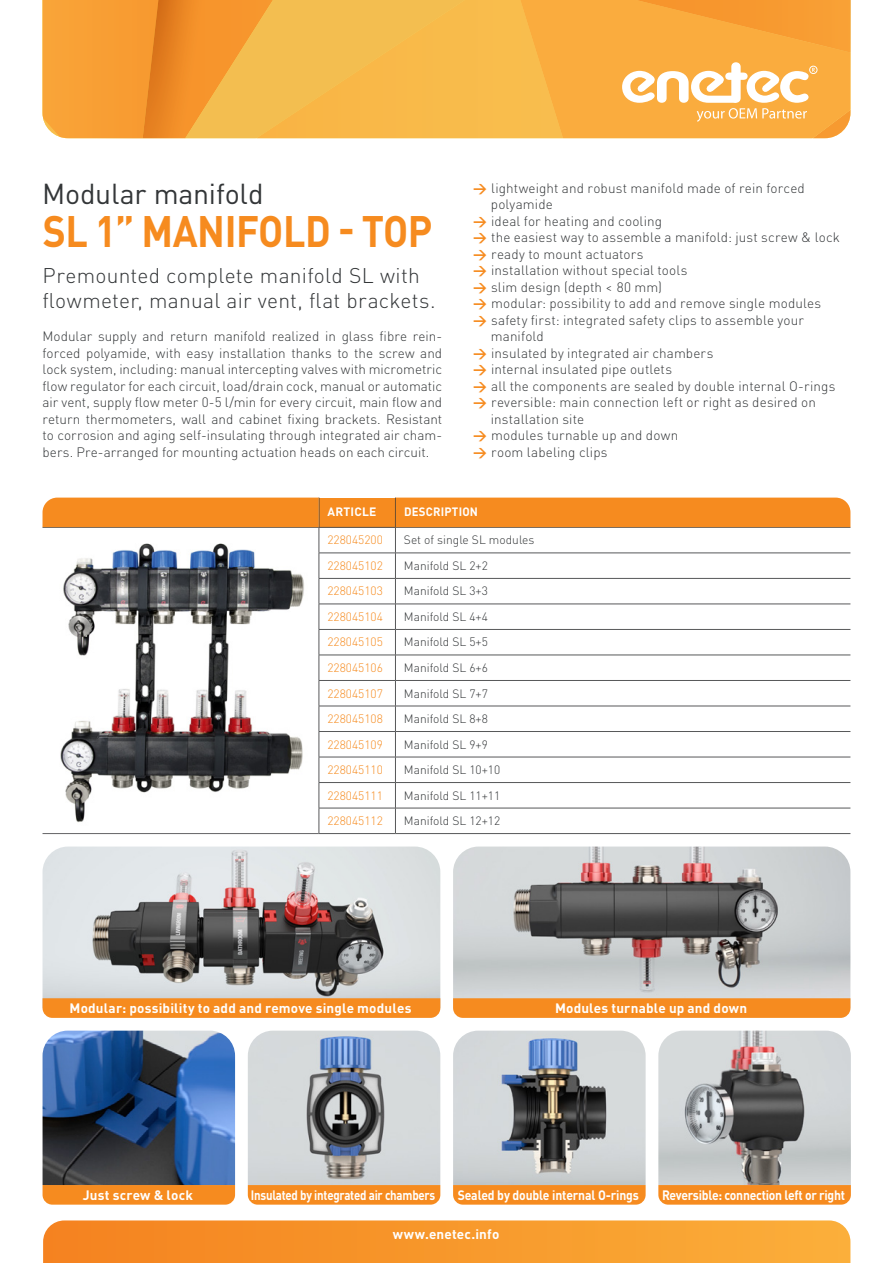
<style>
.page{position:relative;width:893px;height:1263px;background:#fff}
.page>*{position:absolute;margin:0;border:0;box-sizing:border-box;transform-origin:0 0}
.t1{font:700 43.5px "DIN Pro";letter-spacing:-.01em;color:#f68b1f;scale:.9 1}
.t2{font:28.5px "DIN Pro";letter-spacing:-.01em;color:#333638}
.t3{font:300 21px/25.5px "DIN Pro";letter-spacing:.015em;color:#333638}
.t4{font:300 13.5px/16.5px "DIN Pro";letter-spacing:.01em;color:#333638}
.t5{font:700 13.5px "DIN Pro";letter-spacing:.01em;color:#fff}
.t6{font:700 13.5px "DIN Pro";letter-spacing:-.02em;color:#fff;scale:.85 1}
.t7{font:700 13.5px "DIN Pro";letter-spacing:-.02em;color:#fff;scale:.9 1}
.t8{font:700 13.5px "DIN Pro";letter-spacing:-.01em;color:#fff;scale:.9 1}
.t9{font:300 12px "DIN Pro";color:#333638}
.t10{font:300 12px "DIN Pro";color:#f68b1f}
.t11{font:700 12px "DIN Pro";letter-spacing:.02em;color:#fff;scale:.95 1}
.t12{font:700 12px "DIN Pro";letter-spacing:.02em;color:#fff}
.s1{font-weight:700;color:#f68b1f}
</style>
<div class="page">
<svg style="left:43px;top:0;width:579px;height:138px;background:#f6ae41"></svg>
<svg style="left:43px;top:1220px;width:807px;height:43px;background:#f7992f"></svg>
<svg style="left:622px;top:0;width:228px;height:138px;background:#fab353"></svg>
<div style="left:319px;top:498px;width:76px;height:29px;background:#f68b1f"></div>
<hr style="left:43px;top:833px;width:276px;height:1px;background:#636366">
<hr style="left:319px;top:527px;width:76px;height:1px;background:#575859">
<hr style="left:319px;top:553px;width:76px;height:1px;background:#575859">
<hr style="left:319px;top:578px;width:76px;height:1px;background:#575859">
<hr style="left:319px;top:604px;width:76px;height:1px;background:#575859">
<hr style="left:319px;top:629px;width:76px;height:1px;background:#575859">
<hr style="left:319px;top:655px;width:76px;height:1px;background:#575859">
<hr style="left:319px;top:680px;width:76px;height:1px;background:#575859">
<hr style="left:319px;top:706px;width:76px;height:1px;background:#575859">
<hr style="left:319px;top:731px;width:76px;height:1px;background:#575859">
<hr style="left:319px;top:757px;width:76px;height:1px;background:#575859">
<hr style="left:319px;top:782px;width:76px;height:1px;background:#575859">
<hr style="left:319px;top:808px;width:76px;height:1px;background:#575859">
<hr style="left:319px;top:833px;width:76px;height:1px;background:#575859">
<hr style="left:395px;top:833px;width:455px;height:1px;background:#575859">
<svg style="left:43px;top:498px;width:277px;height:335px"></svg>
<svg style="left:395px;top:498px;width:455px;height:335px"></svg>
<div style="left:43px;top:1185px;width:192px;height:19px;background:#f68b1f"></div>
<img style="left:43px;top:1031px;width:192px;height:154px">
<div style="left:248px;top:1185px;width:192px;height:19px;background:#f68b1f"></div>
<img style="left:248px;top:1031px;width:192px;height:154px">
<svg style="left:453px;top:1185px;width:193px;height:19px;background:#f58c22"></svg>
<img style="left:453px;top:1031px;width:193px;height:154px">
<div style="left:658px;top:1185px;width:193px;height:19px;background:#f68b1f"></div>
<img style="left:658px;top:1031px;width:193px;height:154px">
<img style="left:43px;top:846px;width:397px;height:152px">
<svg style="left:43px;top:998px;width:397px;height:20px;background:#f58d23"></svg>
<img style="left:453px;top:846px;width:397px;height:152px">
<svg style="left:453px;top:998px;width:397px;height:20px;background:#f58d23"></svg>
<h2 class="t2" style="left:42px;top:171px;width:223px">Modular manifold</h2>
<h1 class="t1" style="left:43px;top:195px;width:434px">SL 1” MANIFOLD - TOP</h1>
<h3 class="t3" style="left:43px;top:261px;width:395px">Premounted complete manifold SL with flowmeter, manual air vent, flat brackets.</h3>
<p class="t4" style="left:43px;top:327px;width:401px;text-align:justify">Modular supply and return manifold realized in glass fibre rein&shy;forced polyamide, with easy installation thanks to the screw and lock system, including: manual intercepting valves with micrometric flow regulator for each circuit, load/drain cock, manual or automatic air vent, supply flow meter 0-5 l/min for every circuit, main flow and return thermometers, wall and cabinet fixing brackets. Resistant to corrosion and aging self-insulating through integrated air cham&shy;bers. Pre-arranged for mounting actuation heads on each circuit.</p>
<p class="t4" style="left:491px;top:179px;width:316px;text-indent:-18px"><span class="s1">→</span> lightweight and robust manifold made of rein forced polyamide</p>
<p class="t4" style="left:473px;top:211px;width:191px"><span class="s1">→</span> ideal for heating and cooling</p>
<p class="t4" style="left:473px;top:228px;width:368px"><span class="s1">→</span> the easiest way to assemble a manifold: just screw &amp; lock</p>
<p class="t4" style="left:473px;top:244px;width:172px"><span class="s1">→</span> ready to mount actuators</p>
<p class="t4" style="left:473px;top:261px;width:216px"><span class="s1">→</span> installation without special tools</p>
<p class="t4" style="left:473px;top:277px;width:191px"><span class="s1">→</span> slim design (depth &lt; 80 mm)</p>
<p class="t4" style="left:473px;top:294px;width:350px"><span class="s1">→</span> modular: possibility to add and remove single modules</p>
<p class="t4" style="left:491px;top:310px;width:315px;text-indent:-18px"><span class="s1">→</span> safety first: integrated safety clips to assemble your manifold</p>
<p class="t4" style="left:473px;top:343px;width:242px"><span class="s1">→</span> insulated by integrated air chambers</p>
<p class="t4" style="left:473px;top:360px;width:200px"><span class="s1">→</span> internal insulated pipe outlets</p>
<p class="t4" style="left:473px;top:376px;width:364px"><span class="s1">→</span> all the components are sealed by double internal O-rings</p>
<p class="t4" style="left:491px;top:393px;width:327px;text-indent:-18px"><span class="s1">→</span> reversible: main connection left or right as desired on installation site</p>
<p class="t4" style="left:473px;top:426px;width:207px"><span class="s1">→</span> modules turnable up and down</p>
<p class="t4" style="left:473px;top:442px;width:136px"><span class="s1">→</span> room labeling clips</p>
<p class="t12" style="left:328px;top:502px;width:50px">ARTICLE</p>
<p class="t11" style="left:404px;top:502px;width:79px">DESCRIPTION</p>
<p class="t10" style="left:327px;top:531px;width:57px">228045200</p>
<p class="t9" style="left:404px;top:531px;width:132px">Set of single SL modules</p>
<p class="t10" style="left:327px;top:556px;width:57px">228045102</p>
<p class="t9" style="left:404px;top:556px;width:85px">Manifold SL 2+2</p>
<p class="t10" style="left:327px;top:582px;width:57px">228045103</p>
<p class="t9" style="left:404px;top:582px;width:85px">Manifold SL 3+3</p>
<p class="t10" style="left:327px;top:607px;width:57px">228045104</p>
<p class="t9" style="left:404px;top:607px;width:85px">Manifold SL 4+4</p>
<p class="t10" style="left:327px;top:633px;width:57px">228045105</p>
<p class="t9" style="left:404px;top:633px;width:85px">Manifold SL 5+5</p>
<p class="t10" style="left:327px;top:658px;width:57px">228045106</p>
<p class="t9" style="left:404px;top:658px;width:85px">Manifold SL 6+6</p>
<p class="t10" style="left:327px;top:684px;width:57px">228045107</p>
<p class="t9" style="left:404px;top:684px;width:85px">Manifold SL 7+7</p>
<p class="t10" style="left:327px;top:709px;width:57px">228045108</p>
<p class="t9" style="left:404px;top:709px;width:85px">Manifold SL 8+8</p>
<p class="t10" style="left:327px;top:735px;width:57px">228045109</p>
<p class="t9" style="left:404px;top:735px;width:85px">Manifold SL 9+9</p>
<p class="t10" style="left:327px;top:760px;width:57px">228045110</p>
<p class="t9" style="left:404px;top:760px;width:98px">Manifold SL 10+10</p>
<p class="t10" style="left:327px;top:786px;width:57px">228045111</p>
<p class="t9" style="left:404px;top:786px;width:98px">Manifold SL 11+11</p>
<p class="t10" style="left:327px;top:811px;width:57px">228045112</p>
<p class="t9" style="left:404px;top:811px;width:98px">Manifold SL 12+12</p>
<p class="t5" style="left:70px;top:997px;width:343px">Modular: possibility to add and remove single modules</p>
<p class="t5" style="left:555px;top:997px;width:194px">Modules turnable up and down</p>
<p class="t5" style="left:83px;top:1183px;width:112px">Just screw &amp; lock</p>
<p class="t6" style="left:251px;top:1183px;width:218px">Insulated by integrated air chambers</p>
<p class="t8" style="left:458px;top:1183px;width:203px">Sealed by double internal O-rings</p>
<p class="t7" style="left:662px;top:1183px;width:205px">Reversible: connection left or right</p>
<p class="t5" style="left:393px;top:1222px;width:108px">www.enetec.info</p>
</div>
